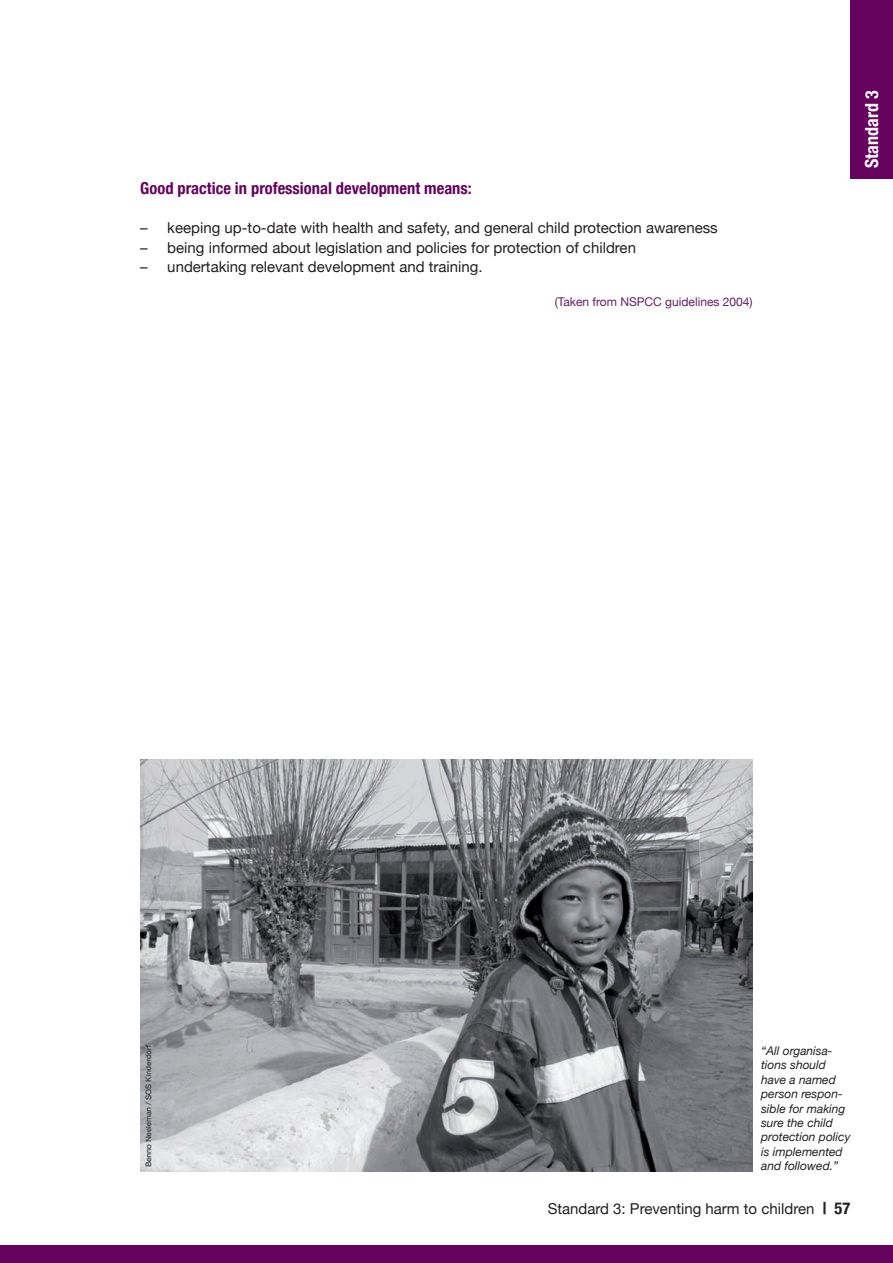
<style>
.page{position:relative;width:893px;height:1263px;background:#fff}
.page>*{position:absolute;margin:0;border:0;box-sizing:border-box;transform-origin:0 0}
.t1{font:700 condensed 18px "Helvetica Neue";color:#fff}
.Headline_3{font:700 condensed 16.5px "Helvetica Neue";color:#65035f}
.Text_List{font:15px "Helvetica Neue";color:#231f20}
.Photo_Copy_Italic{font:italic 12px/14.4px "Helvetica Neue";color:#231f20}
.t2{font:12px "Helvetica Neue";color:#631e61}
.s1{font-weight:700;font-stretch:condensed;font-size:16.5px}
</style>
<div class="page">
<img style="left:140px;top:759px;width:613px;height:412px">
<div style="left:850px;top:0;width:43px;height:179px;background:#65035f"></div>
<div style="left:0;top:1246px;width:893px;height:17px;background:#65035f"></div>
<p class="Headline_3" style="left:140px;top:179px;width:333px">Good practice in professional development means:</p>
<p class="Text_List" style="left:140px;top:219px;width:579px">– keeping up-to-date with health and safety, and general child protection awareness</p>
<p class="Text_List" style="left:140px;top:238px;width:497px">– being informed about legislation and policies for protection of children</p>
<p class="Text_List" style="left:140px;top:258px;width:344px">– undertaking relevant development and training.</p>
<p class="t2" style="left:555px;top:294px;width:199px">(Taken from NSPCC guidelines 2004)</p>
<p class="t1" style="left:861px;top:168px;width:79px;rotate:-90deg">Standard 3</p>
<p class="Photo_Copy_Italic" style="left:761px;top:1043px;width:91px">“All organisa&shy;tions should have a named person respon&shy;sible for making sure the child protection policy is implemented and followed.”</p>
<p class="Text_List" style="left:548px;top:1199px;width:304px">Standard 3: Preventing harm to children <span class="s1">| 57</span></p>
</div>
